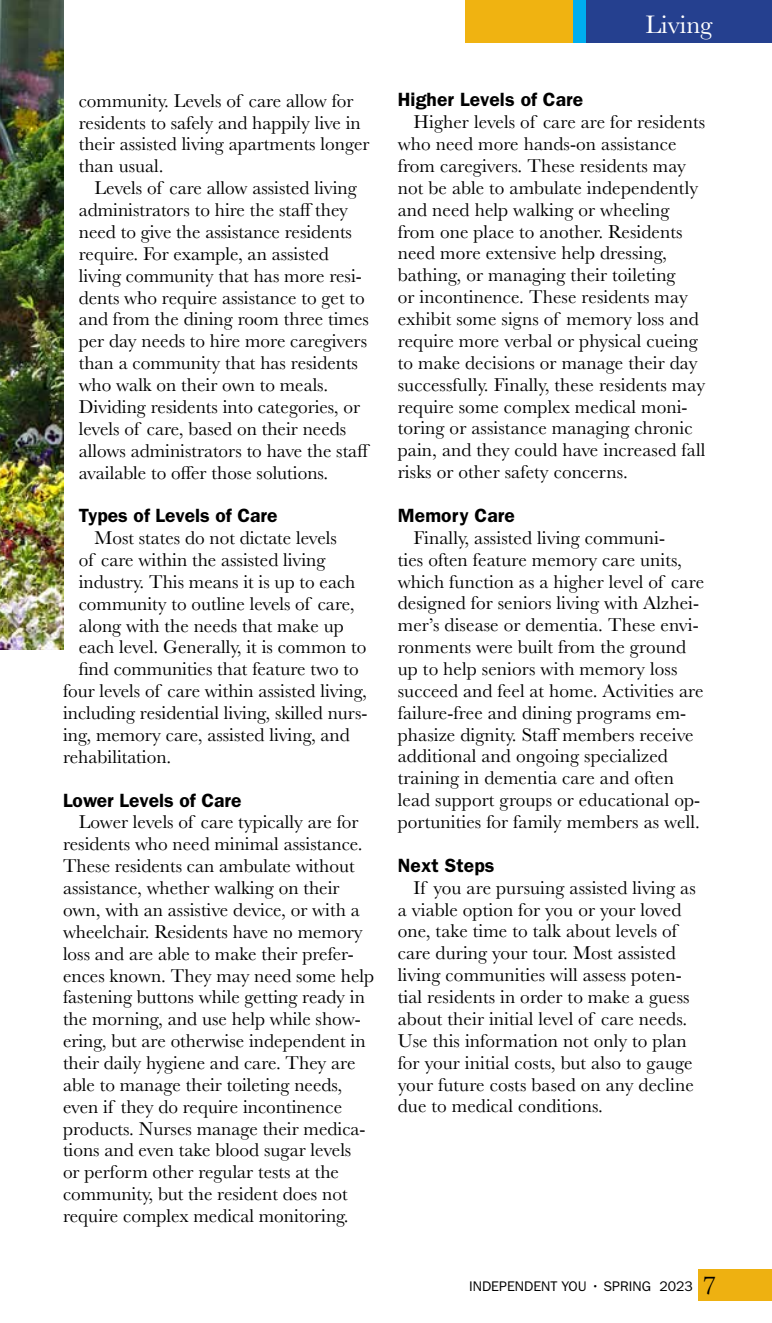
<style>
.page{position:relative;width:772px;height:1323px;background:#fff}
.page>*{position:absolute;margin:0;border:0;box-sizing:border-box;transform-origin:0 0}
.t1{font:26.25px "Baskerville";color:#fff}
.t2{font:19.25px/21.9px "Baskerville";color:#000}
.t3{font:600 19.25px "ITC Franklin Gothic Std";letter-spacing:.005em;color:#000}
.t4{font:14px "ITC Franklin Gothic Std";color:#000}
.s1{font-family:"Kepler Std";font-weight:300;font-size:28px}
</style>
<div class="page">
<img style="left:0;top:0;width:63px;height:650px">
<div style="left:699px;top:1269px;width:73px;height:32px;background:#eeb111"></div>
<div style="left:466px;top:0;width:306px;height:42px;background:#25408f"></div>
<div style="left:466px;top:0;width:120px;height:42px;background:#f0b311"></div>
<div style="left:573px;top:0;width:13px;height:42px;background:#00aeef"></div>
<p class="t2" style="left:79px;top:90px;width:292px">community. Levels of care allow for residents to safely and happily live in their assisted living apartments longer than usual.</p>
<p class="t2" style="left:79px;top:177px;width:293px;text-indent:16px">Levels of care allow assisted living administrators to hire the staff they need to give the assistance residents require. For example, an assisted living community that has more resi&shy;dents who require assistance to get to and from the dining room three times per day needs to hire more caregivers than a community that has residents who walk on their own to meals.<br>Dividing residents into categories, or levels of care, based on their needs allows administrators to have the staff available to offer those solutions.</p>
<p class="t3" style="left:79px;top:504px;width:200px">Types of Levels of Care</p>
<p class="t2" style="left:94px;top:527px;width:244px">Most states do not dictate levels</p>
<p class="t2" style="left:79px;top:549px;width:248px">of care within the assisted living</p>
<p class="t2" style="left:79px;top:571px;width:278px">industry. This means it is up to each</p>
<p class="t2" style="left:79px;top:593px;width:277px">community to outline levels of care,</p>
<p class="t2" style="left:79px;top:615px;width:266px">along with the needs that make up</p>
<p class="t2" style="left:79px;top:637px;width:289px">each level. Generally, it is common to</p>
<p class="t2" style="left:79px;top:658px;width:281px">find communities that feature two to</p>
<p class="t2" style="left:63px;top:680px;width:305px">four levels of care within assisted living,</p>
<p class="t2" style="left:63px;top:702px;width:306px">including residential living, skilled nurs-</p>
<p class="t2" style="left:63px;top:724px;width:288px">ing, memory care, assisted living, and</p>
<p class="t2" style="left:63px;top:746px;width:110px">rehabilitation.</p>
<p class="t3" style="left:63px;top:789px;width:180px">Lower Levels of Care</p>
<p class="t2" style="left:63px;top:812px;width:313px;text-indent:16px">Lower levels of care typically are for residents who need minimal assistance.<br>These residents can ambulate without assistance, whether walking on their own, with an assistive device, or with a wheelchair. Residents have no memory loss and are able to make their prefer&shy;ences known. They may need some help fastening buttons while getting ready in the morning, and use help while show&shy;ering, but are otherwise independent in their daily hygiene and care. They are able to manage their toileting needs, even if they do require incontinence products. Nurses manage their medica&shy;tions and even take blood sugar levels<br>or perform other regular tests at the community, but the resident does not require complex medical monitoring.</p>
<h1 class="t1" style="left:645px;top:8px;width:69px">Living</h1>
<p class="t3" style="left:398px;top:88px;width:187px">Higher Levels of Care</p>
<p class="t2" style="left:398px;top:111px;width:309px;text-indent:16px">Higher levels of care are for residents who need more hands-on assistance from caregivers. These residents may not be able to ambulate independently and need help walking or wheeling from one place to another. Residents need more extensive help dressing, bathing, or managing their toileting<br>or incontinence. These residents may exhibit some signs of memory loss and require more verbal or physical cueing to make decisions or manage their day successfully. Finally, these residents may require some complex medical moni&shy;toring or assistance managing chronic pain, and they could have increased fall risks or other safety concerns.</p>
<p class="t3" style="left:398px;top:504px;width:119px">Memory Care</p>
<p class="t2" style="left:398px;top:527px;width:308px;text-indent:16px">Finally, assisted living communi-<br>ties often feature memory care units, which function as a higher level of care designed for seniors living with Alzhei&shy;mer’s disease or dementia. These envi&shy;ronments were built from the ground up to help seniors with memory loss succeed and feel at home. Activities are failure-free and dining programs em&shy;phasize dignity. Staff members receive additional and ongoing specialized training in dementia care and often lead support groups or educational op&shy;portunities for family members as well.</p>
<p class="t3" style="left:398px;top:854px;width:98px">Next Steps</p>
<p class="t2" style="left:398px;top:877px;width:299px;text-indent:16px">If you are pursuing assisted living as a viable option for you or your loved one, take time to talk about levels of care during your tour. Most assisted living communities will assess poten&shy;tial residents in order to make a guess about their initial level of care needs.<br>Use this information not only to plan for your initial costs, but also to gauge your future costs based on any decline due to medical conditions.</p>
<p class="t4" style="left:469px;top:1278px;width:248px">INDEPENDENT YOU • SPRING 2023 <span class="s1">7</span></p>
</div>
